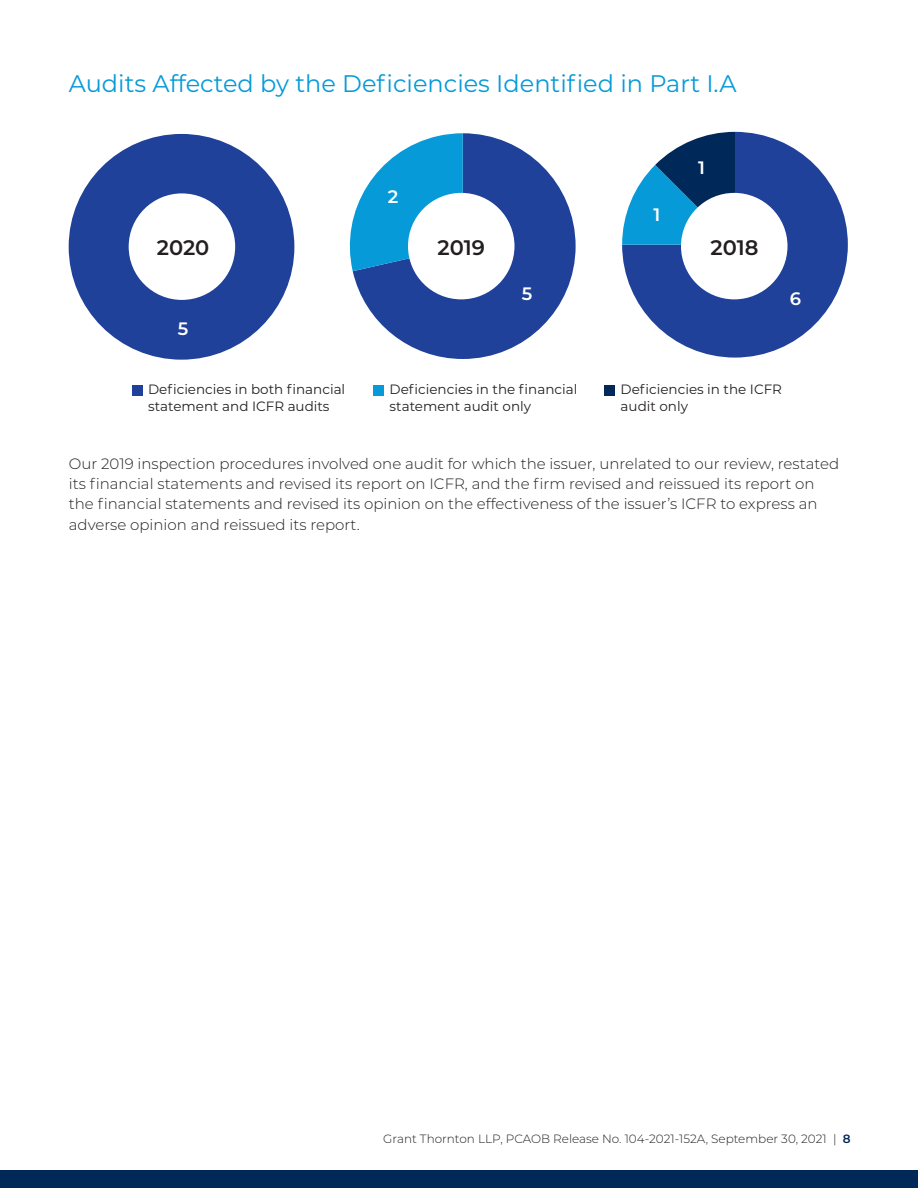
<style>
.page{position:relative;width:918px;height:1188px;background:#fff}
.page>*{position:absolute;margin:0;border:0;box-sizing:border-box;transform-origin:0 0}
.Header_2{font:24px "Montserrat";color:#069ad9}
.t1{font:600 21px "Montserrat";color:#231f20}
.t2{font:600 18px "Montserrat";color:#fff}
.Body_Copy{font:300 15px/20.2px "Montserrat";color:#231f20}
.t3{font:13.5px/17.2px "Montserrat";color:#231f20}
.t4{font:300 12px "Montserrat";color:#231f20}
.s1{font-weight:600;color:#002858}
</style>
<div class="page">
<div style="left:0;top:1170px;width:918px;height:18px;background:#002858"></div>
<svg style="left:622px;top:132px;width:226px;height:226px;fill:#20419a"></svg>
<svg style="left:622px;top:132px;width:113px;height:113px"></svg>
<svg style="left:353px;top:133px;width:223px;height:226px;fill:#20419a"></svg>
<svg style="left:349px;top:133px;width:114px;height:138px"></svg>
<div style="left:604px;top:385px;width:11px;height:10px;background:#002858"></div>
<div style="left:374px;top:385px;width:10px;height:10px;background:#069ad9"></div>
<div style="left:132px;top:385px;width:10px;height:10px;background:#20419a"></div>
<div style="left:69px;top:134px;width:225px;height:226px;background:#20419a;border-radius:50%"></div>
<div style="left:129px;top:193px;width:106px;height:107px;background:#fff;border-radius:50%"></div>
<div style="left:408px;top:193px;width:106px;height:106px;background:#fff;border-radius:50%"></div>
<div style="left:681px;top:193px;width:107px;height:106px;background:#fff;border-radius:50%"></div>
<p class="Header_2" style="left:69px;top:67px;width:669px">Audits Affected by the Deficiencies Identified in Part I.A</p>
<p class="t2" style="left:388px;top:184px;width:12px">2</p>
<p class="t2" style="left:653px;top:202px;width:8px">1</p>
<p class="t2" style="left:698px;top:155px;width:8px">1</p>
<p class="t1" style="left:157px;top:233px;width:54px">2020</p>
<p class="t1" style="left:438px;top:232px;width:49px">2019</p>
<p class="t1" style="left:711px;top:232px;width:49px">2018</p>
<p class="t2" style="left:178px;top:315px;width:12px">5</p>
<p class="t2" style="left:522px;top:281px;width:12px">5</p>
<p class="t2" style="left:790px;top:286px;width:13px">6</p>
<p class="t3" style="left:148px;top:380px;width:199px">Deficiencies in both financial statement and ICFR audits</p>
<p class="t3" style="left:390px;top:380px;width:189px">Deficiencies in the financial statement audit only</p>
<p class="t3" style="left:621px;top:380px;width:163px">Deficiencies in the ICFR audit only</p>
<p class="Body_Copy" style="left:69px;top:453px;width:772px">Our 2019 inspection procedures involved one audit for which the issuer, unrelated to our review, restated its financial statements and revised its report on ICFR, and the firm revised and reissued its report on the financial statements and revised its opinion on the effectiveness of the issuer’s ICFR to express an adverse opinion and reissued its report.</p>
<p class="t4" style="left:383px;top:1130px;width:469px">Grant Thornton LLP, PCAOB Release No. 104-2021-152A, September 30, 2021 | <span class="s1">8</span></p>
</div>
